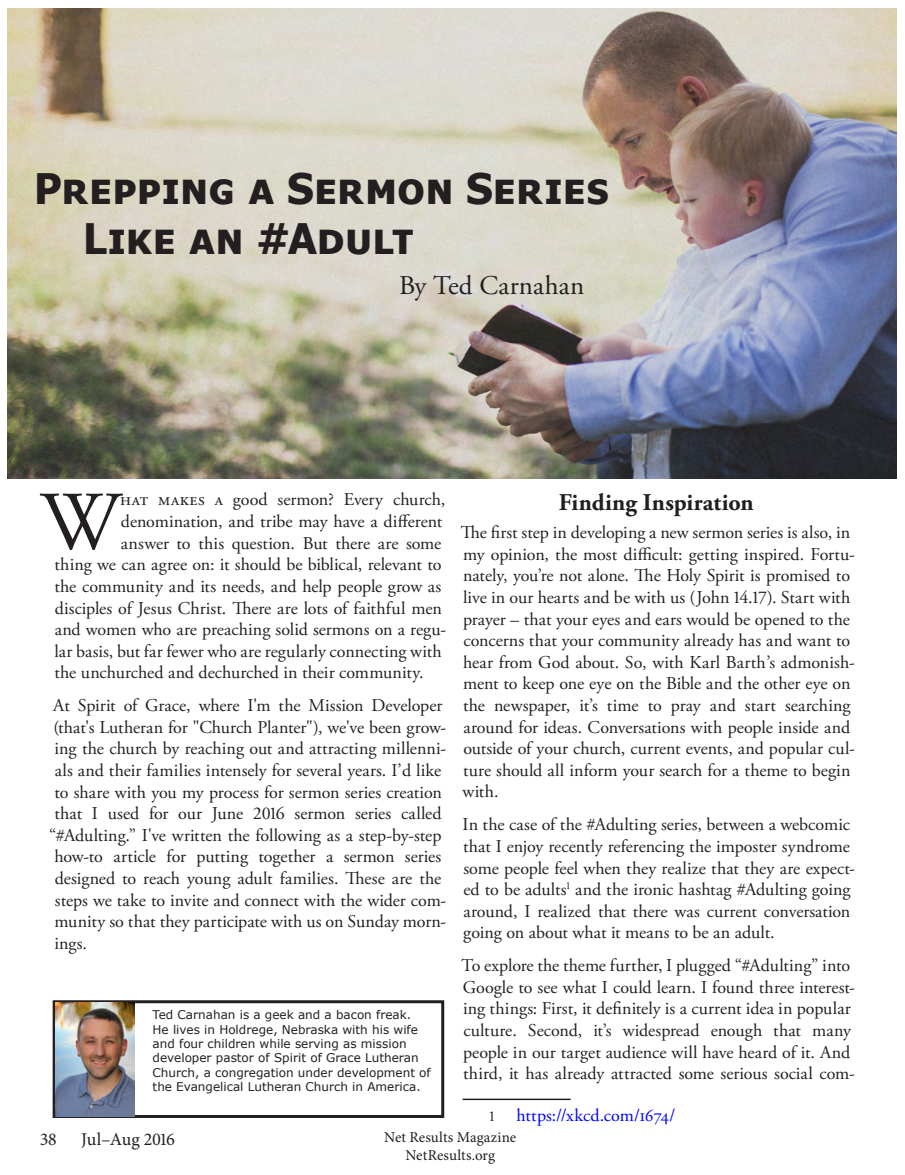
<style>
.page{position:relative;width:905px;height:1175px;background:#fff}
.page>*{position:absolute;margin:0;border:0;box-sizing:border-box;transform-origin:0 0}
.FirstParagraph{font:83.1px "Adobe Garamond Pro";color:#231f20}
.t1{font:700 42px "Tahoma Small Cap";color:#231f20}
.By-Line{font:27px "Adobe Garamond Pro";color:#231f20}
.Heading_1_Center{font:700 24px "Adobe Garamond Pro";letter-spacing:.005em;color:#231f20}
.BodyText{font:18px/21.6px "Adobe Garamond Pro";letter-spacing:-.01em;color:#231f20}
.FirstParagraph-2{font:18px "Adobe Garamond Pro";letter-spacing:-.01em;color:#231f20}
.BodyText-2{font:18px "Adobe Garamond Pro";letter-spacing:-.03em;color:#231f20}
.Footnote_Text{font:18px "Adobe Garamond Pro";color:#00f}
.t2{font:18px "Minion Pro";letter-spacing:-.015em;color:#231f20}
.t3{font:15px/18px "Minion Pro";letter-spacing:.005em;color:#231f20;text-align:center}
.Bio{font:12px/14.4px "Verdana";color:#231f20}
.s1{font-size:15px;color:#231f20}
</style>
<div class="page">
<img style="left:8px;top:8px;width:888px;height:470px">
<hr style="left:462px;top:1098px;width:108px;height:2px;background:#231f20">
<div style="left:53px;top:1000px;width:391px;height:118px;border:3px solid #231f20"></div>
<img style="left:55px;top:1002px;width:80px;height:114px">
<p class="t1" style="left:34px;top:162px;width:577px">Prepping a Sermon Series</p>
<p class="t1" style="left:83px;top:212px;width:332px">Like an #Adult</p>
<p class="By-Line" style="left:399px;top:269px;width:187px">By Ted Carnahan</p>
<p class="FirstParagraph-2" style="left:120px;top:489px;width:327px">hat makes a good sermon? Every church,</p>
<p class="FirstParagraph-2" style="left:121px;top:510px;width:323px">denomination, and tribe may have a different</p>
<p class="FirstParagraph-2" style="left:121px;top:532px;width:322px">answer to this question. But there are some</p>
<p class="FirstParagraph-2" style="left:54px;top:554px;width:388px">thing we can agree on: it should be biblical, relevant to</p>
<p class="FirstParagraph-2" style="left:54px;top:575px;width:388px">the community and its needs, and help people grow as</p>
<p class="FirstParagraph-2" style="left:55px;top:597px;width:388px">disciples of Jesus Christ. There are lots of faithful men</p>
<p class="FirstParagraph-2" style="left:55px;top:618px;width:393px">and women who are preaching solid sermons on a regu-</p>
<p class="FirstParagraph-2" style="left:54px;top:640px;width:389px">lar basis, but far fewer who are regularly connecting with</p>
<p class="FirstParagraph-2" style="left:54px;top:662px;width:368px">the unchurched and dechurched in their community.</p>
<p class="BodyText" style="left:53px;top:695px;width:390px">At Spirit of Grace, where I'm the Mission Developer</p>
<p class="BodyText" style="left:53px;top:717px;width:394px">(that's Lutheran for "Church Planter"), we've been grow-</p>
<p class="BodyText" style="left:54px;top:738px;width:393px">ing the church by reaching out and attracting millenni-</p>
<p class="BodyText" style="left:55px;top:760px;width:388px">als and their families intensely for several years. I’d like</p>
<p class="BodyText" style="left:54px;top:781px;width:389px">to share with you my process for sermon series creation</p>
<p class="BodyText-2" style="left:54px;top:802px;width:388px">that I used for our June 2016 sermon series called</p>
<p class="BodyText" style="left:49px;top:825px;width:394px">“#Adulting.” I've written the following as a step-by-step</p>
<p class="BodyText" style="left:54px;top:846px;width:388px">how-to article for putting together a sermon series</p>
<p class="BodyText" style="left:55px;top:868px;width:388px">designed to reach young adult families. These are the</p>
<p class="BodyText" style="left:55px;top:889px;width:393px">steps we take to invite and connect with the wider com-</p>
<p class="BodyText" style="left:54px;top:911px;width:393px">munity so that they participate with us on Sunday morn-</p>
<p class="BodyText" style="left:54px;top:933px;width:32px">ings.</p>
<p class="FirstParagraph" style="left:40px;top:472px;width:81px">W</p>
<p class="Bio" style="left:153px;top:1007px;width:280px">Ted Carnahan is a geek and a bacon freak.<br>He lives in Holdrege, Nebraska with his wife and four children while serving as mission developer pastor of Spirit of Grace Lutheran Church, a congregation under development of the Evangelical Lutheran Church in America.</p>
<p class="Heading_1_Center" style="left:558px;top:488px;width:196px">Finding Inspiration</p>
<p class="BodyText" style="left:461px;top:522px;width:395px">The first step in developing a new sermon series is also, in my opinion, the most difficult: getting inspired. Fortu&shy;nately, you’re not alone. The Holy Spirit is promised to live in our hearts and be with us (John 14.17). Start with prayer – that your eyes and ears would be opened to the concerns that your community already has and want to hear from God about. So, with Karl Barth’s admonish&shy;ment to keep one eye on the Bible and the other eye on the newspaper, it’s time to pray and start searching around for ideas. Conversations with people inside and outside of your church, current events, and popular cul&shy;ture should all inform your search for a theme to begin with.</p>
<p class="BodyText" style="left:462px;top:814px;width:394px">In the case of the #Adulting series, between a webcomic that I enjoy recently referencing the imposter syndrome some people feel when they realize that they are expect&shy;ed to be adults<sup>1</sup> and the ironic hashtag #Adulting going around, I realized that there was current conversation going on about what it means to be an adult.</p>
<p class="BodyText" style="left:461px;top:955px;width:395px">To explore the theme further, I plugged “#Adulting” into Google to see what I could learn. I found three interest&shy;ing things: First, it definitely is a current idea in popular culture. Second, it’s widespread enough that many people in our target audience will have heard of it. And third, it has already attracted some serious social com-</p>
<p class="Footnote_Text" style="left:489px;top:1104px;width:187px"><span class="s1">1</span> https://xkcd.com/1674/</p>
<p class="t2" style="left:40px;top:1126px;width:18px">38</p>
<p class="t2" style="left:81px;top:1126px;width:95px">Jul–Aug 2016</p>
<p class="t3" style="left:384px;top:1128px;width:134px">Net Results Magazine<br>NetResults.org</p>
</div>
